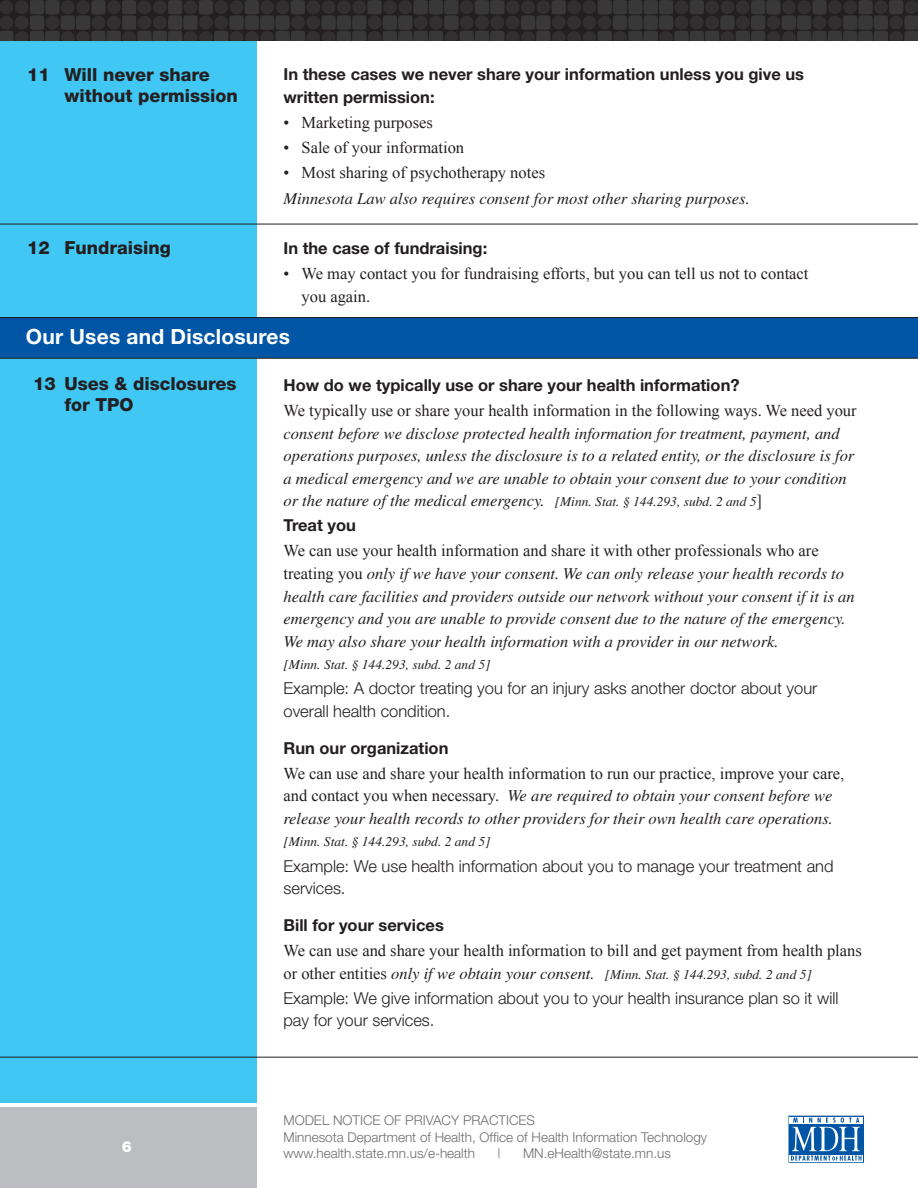
<style>
.page{position:relative;width:918px;height:1188px;background:#fff}
.page>*{position:absolute;margin:0;border:0;box-sizing:border-box;transform-origin:0 0}
.t1{font:700 21px "Helvetica Neue";letter-spacing:.01em;color:#fff}
.t2{font:800 18px/21px "Helvetica Neue";color:#231f20}
.t3{font:italic 16.5px/22.5px "Times";color:#231f20}
.t4{font:300 16.5px/22.5px "Helvetica Neue";color:#231f20}
.t5{font:16.5px/22.5px "Times New Roman";color:#231f20}
.t6{font:700 16.5px/22.5px "Helvetica Neue";color:#231f20}
.t7{font:900 15px "Helvetica Neue";color:#fff}
.t8{font:300 13.5px/16.5px "Helvetica Neue";color:#6c6d70}
.t9{font:italic 13.5px "Times";color:#231f20}
.s1{font-family:"Times"}
.s2{font-family:"Times New Roman";font-style:normal}
.s3{font-style:normal}
.s4{font-size:13.5px}
.s5{font-family:"Times New Roman";font-style:normal;font-size:16.5px}
.s6{font-size:16.5px}
</style>
<div class="page">
<div style="left:0;top:0;width:256px;height:1102px;background:#40c7f4"></div>
<div style="left:0;top:317px;width:918px;height:41px;background:#0155a5"></div>
<div style="left:0;top:1107px;width:256px;height:81px;background:#bcbdc0"></div>
<hr style="left:0;top:224px;width:918px;height:1px;background:#231f20">
<hr style="left:0;top:1057px;width:918px;height:1px;background:#231f20">
<hr style="left:0;top:317px;width:918px;height:1px;background:#231f20">
<hr style="left:0;top:358px;width:918px;height:1px;background:#231f20">
<svg style="left:0;top:0;width:918px;height:40px;background:#302e2f"></svg>
<div style="left:889px;top:16px;width:14px;height:13px;background:#312f30;border-radius:50%"></div>
<div style="left:905px;top:0;width:13px;height:14px;background:#312f30;border-radius:50%"></div>
<svg style="left:788px;top:1116px;width:76px;height:47px"></svg>
<h3 class="t2" style="left:64px;top:64px;width:175px;text-indent:-37px">11 Will never share without permission</h3>
<p class="t6" style="left:284px;top:63px;width:522px">In these cases we never share your information unless you give us written permission:</p>
<p class="t5" style="left:284px;top:111px;width:151px">• Marketing purposes</p>
<p class="t5" style="left:284px;top:136px;width:182px">• Sale of your information</p>
<p class="t5" style="left:284px;top:161px;width:263px">• Most sharing of psychotherapy notes</p>
<p class="t3" style="left:284px;top:187px;width:468px">Minnesota Law also requires consent for most other sharing purposes.</p>
<h3 class="t2" style="left:27px;top:237px;width:145px">12 Fundraising</h3>
<p class="t6" style="left:284px;top:237px;width:205px">In the case of fundraising:</p>
<p class="t5" style="left:302px;top:262px;width:509px;text-indent:-18px">• We may contact you for fundraising efforts, but you can tell us not to contact you again <span class="s1">.</span></p>
<h2 class="t1" style="left:26px;top:324px;width:266px">Our Uses and Disclosures</h2>
<h3 class="t2" style="left:64px;top:373px;width:174px;text-indent:-31px">13 Uses &amp; disclosures for TPO</h3>
<p class="t6" style="left:284px;top:373px;width:458px">How do we typically use or share your health information?</p>
<p class="t3" style="left:284px;top:399px;width:575px"><span class="s2">We typically use or share your health information in the following ways</span> <span class="s3">.</span> <span class="s2">We need your </span>consent before we disclose protected health information for treatment, payment, and operations purposes, unless the disclosure is to a related entity, or the disclosure is for a medical emergency and we are unable to obtain your consent due to your condition or the nature of the medical emergency. <span class="s4">[Minn. Stat. § 144.293, subd. 2 and 5</span><span class="s2">]</span></p>
<p class="t6" style="left:283px;top:514px;width:74px">Treat you</p>
<p class="t3" style="left:283px;top:540px;width:573px"><span class="s2">We can use your health information and share it with other professionals who are treating you</span> only if we have your consent. We can only release your health records to health care facilities and providers outside our network without your consent if it is an emergency and you are unable to provide consent due to the nature of the emergency.<br>We may also share your health information with a provider in our network.</p>
<p class="t9" style="left:284px;top:657px;width:209px">[Minn. Stat. § 144.293, subd. 2 and 5]</p>
<p class="t4" style="left:284px;top:677px;width:535px">Example: A doctor treating you for an injury asks another doctor about your overall health condition.</p>
<p class="t6" style="left:284px;top:736px;width:166px">Run our organization</p>
<p class="t3" style="left:284px;top:762px;width:562px"><span class="s2">We can use and share your health information to run our practice, improve your care, and contact you when necessary</span> <span class="s3">.</span> We are required to obtain your consent before we release your health records to other providers for their own health care operations.</p>
<p class="t9" style="left:283px;top:834px;width:209px">[Minn. Stat. § 144.293, subd. 2 and 5]</p>
<p class="t4" style="left:284px;top:854px;width:552px">Example: We use health information about you to manage your treatment and services.</p>
<p class="t6" style="left:284px;top:913px;width:162px">Bill for your services</p>
<p class="t5" style="left:284px;top:939px;width:580px">We can use and share your health information to bill and get payment from health plans</p>
<p class="t9" style="left:284px;top:967px;width:530px"><span class="s5">or other entities</span> <span class="s6">only if we obtain your consent.</span> [Minn. Stat. § 144.293, subd. 2 and 5]</p>
<p class="t4" style="left:284px;top:986px;width:557px">Example: We give information about you to your health insurance plan so it will pay for your services.</p>
<p class="t7" style="left:122px;top:1138px;width:12px">6</p>
<p class="t8" style="left:284px;top:1112px;width:425px">MODEL NOTICE OF PRIVACY PRACTICES<br>Minnesota Department of Health, Office of Health Information Technology www.health.state.mn.us/e-health</p>
<p class="t8" style="left:498px;top:1145px;width:4px">|</p>
<p class="t8" style="left:523px;top:1145px;width:149px">MN.eHealth@state.mn.us</p>
</div>
